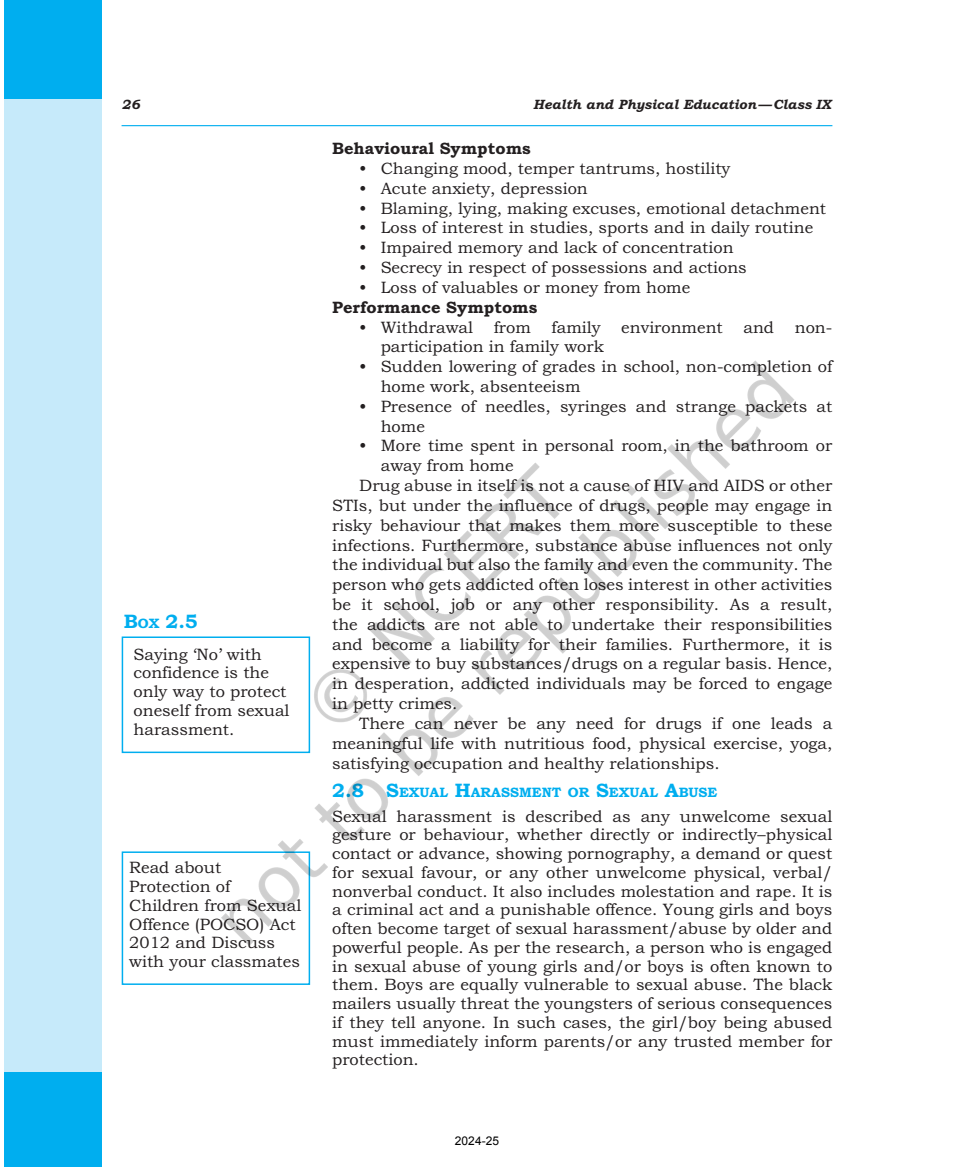
<style>
.page{position:relative;width:954px;height:1167px;background:#fff}
.page>*{position:absolute;margin:0;border:0;box-sizing:border-box;transform-origin:0 0}
.t1{font:700 19.5px "Bookman Old Style";color:#00aeef}
.t2{font:16.5px/18.8px "Bookman Old Style";color:#231f20}
.t3{font:700 16.5px "Bookman Old Style";color:#231f20}
.t4{font:700 13.65px "Bookman Old Style";color:#00aeef}
.t5{font:italic 700 13.5px "Bookman Old Style";color:#231f20}
.t6{font:12px "Arial";color:#000}
.s1{font-size:19.5px}
.s2{font-size:13.65px}
</style>
<div class="page">
<div style="left:4px;top:0;width:98px;height:1166px;background:#c6eafa"></div>
<div style="left:4px;top:0;width:98px;height:99px;background:#00aeef"></div>
<div style="left:4px;top:1071px;width:98px;height:95px;background:#00aeef"></div>
<svg style="left:4px;top:1166px;width:18px;height:1px"></svg>
<img style="left:121px;top:360px;width:674px;height:619px">
<p class="t5" style="left:122px;top:96px;width:20px">26</p>
<p class="t5" style="left:533px;top:96px;width:299px">Health and Physical Education—Class IX</p>
<p class="t3" style="left:332px;top:139px;width:200px">Behavioural Symptoms</p>
<p class="t2" style="left:359px;top:159px;width:373px">• Changing mood, temper tantrums, hostility</p>
<p class="t2" style="left:359px;top:179px;width:230px">• Acute anxiety, depression</p>
<p class="t2" style="left:359px;top:199px;width:469px">• Blaming, lying, making excuses, emotional detachment</p>
<p class="t2" style="left:359px;top:218px;width:456px">• Loss of interest in studies, sports and in daily routine</p>
<p class="t2" style="left:359px;top:238px;width:376px">• Impaired memory and lack of concentration</p>
<p class="t2" style="left:359px;top:258px;width:389px">• Secrecy in respect of possessions and actions</p>
<p class="t2" style="left:359px;top:278px;width:333px">• Loss of valuables or money from home</p>
<p class="t3" style="left:332px;top:297px;width:207px">Performance Symptoms</p>
<p class="t2" style="left:359px;top:317px;width:115px">• Withdrawal</p>
<p class="t2" style="left:494px;top:317px;width:39px">from</p>
<p class="t2" style="left:552px;top:317px;width:51px">family</p>
<p class="t2" style="left:621px;top:317px;width:103px">environment</p>
<p class="t2" style="left:743px;top:317px;width:32px">and</p>
<p class="t2" style="left:795px;top:317px;width:39px">non-</p>
<p class="t2" style="left:381px;top:337px;width:225px">participation in family work</p>
<p class="t2" style="left:381px;top:357px;width:453px;line-height:19.8px;text-indent:-22px">• Sudden lowering of grades in school, non-completion of home work, absenteeism</p>
<p class="t2" style="left:381px;top:396px;width:453px;line-height:19.8px;text-indent:-22px">• Presence of needles, syringes and strange packets at home</p>
<p class="t2" style="left:359px;top:436px;width:475px">• More time spent in personal room, in the bathroom or</p>
<p class="t2" style="left:381px;top:456px;width:134px">away from home</p>
<p class="t2" style="left:359px;top:476px;width:475px">Drug abuse in itself is not a cause of HIV and AIDS or other</p>
<p class="t2" style="left:332px;top:496px;width:502px">STIs, but under the influence of drugs, people may engage in</p>
<p class="t2" style="left:332px;top:515px;width:502px">risky behaviour that makes them more susceptible to these</p>
<p class="t2" style="left:332px;top:535px;width:502px">infections. Furthermore, substance abuse influences not only</p>
<p class="t2" style="left:332px;top:555px;width:502px">the individual but also the family and even the community. The</p>
<p class="t2" style="left:332px;top:575px;width:502px">person who gets addicted often loses interest in other activities</p>
<p class="t2" style="left:332px;top:595px;width:502px">be it school, job or any other responsibility. As a result,</p>
<p class="t2" style="left:332px;top:614px;width:502px">the addicts are not able to undertake their responsibilities</p>
<p class="t2" style="left:332px;top:634px;width:502px">and become a liability for their families. Furthermore, it is</p>
<p class="t2" style="left:332px;top:654px;width:502px">expensive to buy substances/drugs on a regular basis. Hence,</p>
<p class="t2" style="left:332px;top:674px;width:502px">in desperation, addicted individuals may be forced to engage</p>
<p class="t2" style="left:332px;top:694px;width:127px">in petty crimes.</p>
<p class="t2" style="left:359px;top:713px;width:475px">There can never be any need for drugs if one leads a</p>
<p class="t2" style="left:332px;top:733px;width:502px">meaningful life with nutritious food, physical exercise, yoga,</p>
<p class="t2" style="left:332px;top:753px;width:389px">satisfying occupation and healthy relationships.</p>
<p class="t4" style="left:332px;top:784px;width:387px"><span class="s1">2.8 S</span> EXUAL <span class="s1">H</span>ARASSMENT OR <span class="s1">S</span>EXUAL <span class="s1">A</span>BUSE</p>
<p class="t2" style="left:332px;top:806px;width:502px;text-align:justify">Sexual harassment is described as any unwelcome sexual gesture or behaviour, whether directly or indirectly–physical contact or advance, showing pornography, a demand or quest for sexual favour, or any other unwelcome physical, verbal/ nonverbal conduct. It also includes molestation and rape. It is a criminal act and a punishable offence. Young girls and boys often become target of sexual harassment/abuse by older and powerful people. As per the research, a person who is engaged in sexual abuse of young girls and/or boys is often known to them. Boys are equally vulnerable to sexual abuse. The black mailers usually threat the youngsters of serious consequences if they tell anyone. In such cases, the girl/boy being abused must immediately inform parents/or any trusted member for protection.</p>
<p class="t1" style="left:124px;top:609px;width:75px">B<span class="s2">OX</span> 2.5</p>
<p class="t2" style="left:134px;top:644px;width:157px">Saying ‘No’ with confidence is the only way to protect oneself from sexual harassment.</p>
<p class="t2" style="left:129px;top:858px;width:174px">Read about<br>Protection of<br>Children from Sexual<br>Offence (POCSO) Act<br>2012 and Discuss with your classmates</p>
<p class="t6" style="left:455px;top:1132px;width:46px">2024-25</p>
</div>
